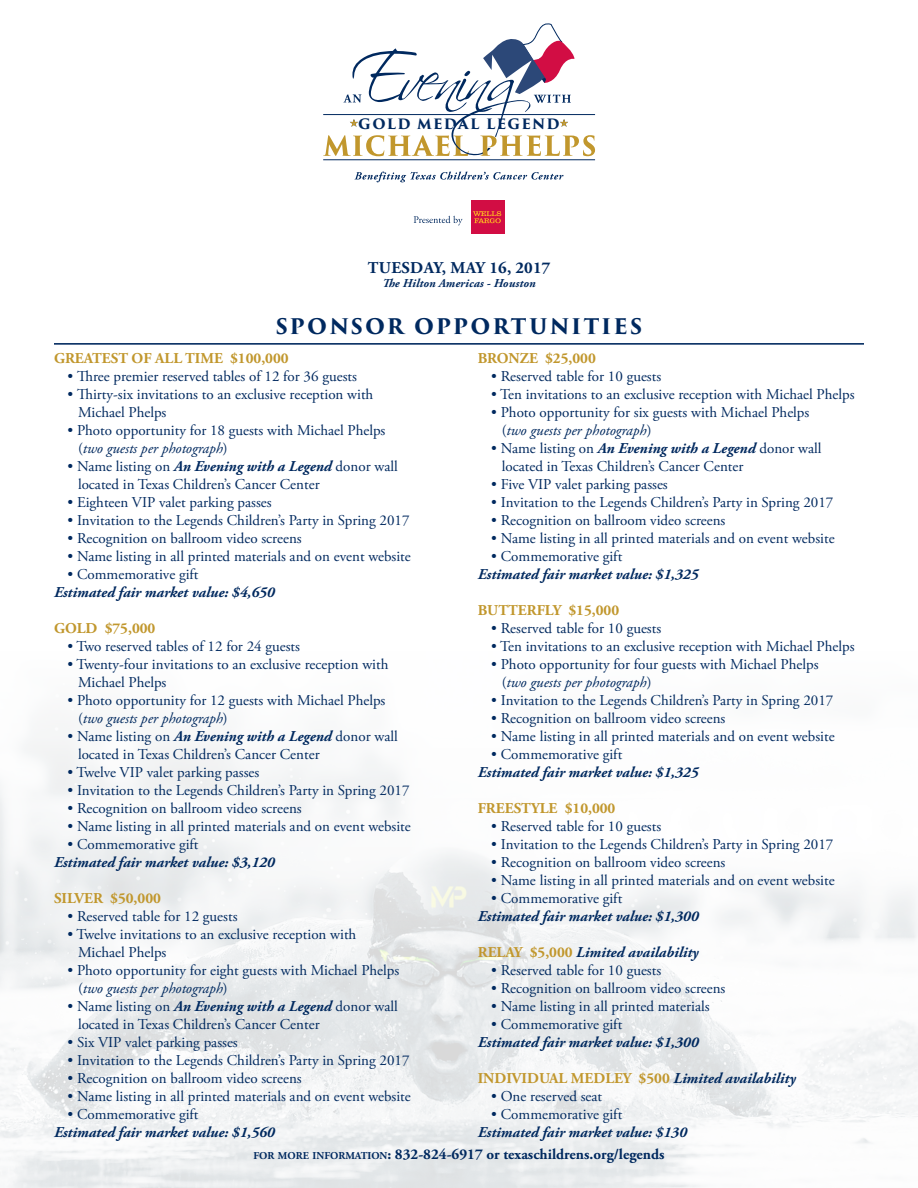
<style>
.page{position:relative;width:918px;height:1188px;background:#fff}
.page>*{position:absolute;margin:0;border:0;box-sizing:border-box;transform-origin:0 0}
.t1{font:700 21px "Trajan Pro 3";letter-spacing:.095em;color:#00295f}
.t2{font:700 16.5px "Adobe Garamond Pro";letter-spacing:.015em;color:#00295f}
.t3{font:15px "Adobe Garamond Pro";color:#00295f}
.t4{font:italic 700 15px "Adobe Garamond Pro";color:#00295f}
.t5{font:700 15px "Adobe Garamond Pro";color:#c1972d}
.t6{font:italic 15px "Adobe Garamond Pro";color:#00295f}
.t7{font:700 15px "Adobe Garamond Pro";color:#00295f}
.t8{font:700 13.95px "Trajan Pro 3";letter-spacing:.085em;color:#00295f}
.t9{font:italic 700 12px "Adobe Garamond Pro";letter-spacing:.01em;color:#00295f}
.s1{font-style:normal}
.s2{font-weight:700;font-style:italic}
.s3{font-style:normal;color:#c1972d}
.s4{font-style:italic;color:#00295f}
.s5{font-size:10.5px}
.s6{font-style:inherit}
</style>
<div class="page">
<svg style="left:0;top:675px;width:918px;height:466px"></svg>
<hr style="left:54px;top:343px;width:810px;height:1px;background:#00295f">
<hr style="left:54px;top:344px;width:810px;height:1px;background:#00295f">
<hr style="left:323px;top:159px;width:272px;height:1px;background:#00295f">
<svg style="left:323px;top:23px;width:272px;height:133px"></svg>
<svg style="left:354px;top:172px;width:209px;height:10px"></svg>
<div style="left:471px;top:201px;width:33px;height:33px;background:#d20d44"></div>
<svg style="left:473px;top:211px;width:28px;height:12px"></svg>
<svg style="left:414px;top:216px;width:49px;height:9px"></svg>
<p class="t8" style="left:358px;top:113px;width:203px">GOLD MEDAL LEGEND</p>
<p class="t2" style="left:368px;top:258px;width:184px">TUESDAY, MAY 16, 2017</p>
<p class="t9" style="left:382px;top:277px;width:155px">The Hilton Americas - Houston</p>
<p class="t1" style="left:276px;top:311px;width:368px">SPONSOR OPPORTUNITIES</p>
<p class="t5" style="left:54px;top:350px;width:236px">GREATEST OF ALL TIME $100,000</p>
<p class="t3" style="left:68px;top:367px;width:291px">• Three premier reserved tables of 12 for 36 guests</p>
<p class="t3" style="left:68px;top:385px;width:307px">• Thirty-six invitations to an exclusive reception with</p>
<p class="t3" style="left:78px;top:403px;width:90px">Michael Phelps</p>
<p class="t3" style="left:68px;top:421px;width:320px">• Photo opportunity for 18 guests with Michael Phelps</p>
<p class="t6" style="left:78px;top:439px;width:151px"><span class="s1">(</span>two guests per photograph<span class="s1">)</span></p>
<p class="t3" style="left:68px;top:457px;width:332px">• Name listing on <span class="s2">An Evening with a Legend</span> donor wall</p>
<p class="t3" style="left:78px;top:475px;width:243px">located in Texas Children’s Cancer Center</p>
<p class="t3" style="left:68px;top:493px;width:206px">• Eighteen VIP valet parking passes</p>
<p class="t3" style="left:68px;top:511px;width:344px">• Invitation to the Legends Children’s Party in Spring 2017</p>
<p class="t3" style="left:68px;top:529px;width:236px">• Recognition on ballroom video screens</p>
<p class="t3" style="left:68px;top:547px;width:345px">• Name listing in all printed materials and on event website</p>
<p class="t3" style="left:68px;top:565px;width:133px">• Commemorative gift</p>
<p class="t4" style="left:54px;top:584px;width:222px">Estimated fair market value: $4,650</p>
<p class="t5" style="left:54px;top:620px;width:103px">GOLD $75,000</p>
<p class="t3" style="left:68px;top:637px;width:234px">• Two reserved tables of 12 for 24 guests</p>
<p class="t3" style="left:68px;top:655px;width:322px">• Twenty-four invitations to an exclusive reception with</p>
<p class="t3" style="left:78px;top:673px;width:90px">Michael Phelps</p>
<p class="t3" style="left:68px;top:691px;width:320px">• Photo opportunity for 12 guests with Michael Phelps</p>
<p class="t6" style="left:78px;top:709px;width:151px"><span class="s1">(</span>two guests per photograph<span class="s1">)</span></p>
<p class="t3" style="left:68px;top:727px;width:332px">• Name listing on <span class="s2">An Evening with a Legend</span> donor wall</p>
<p class="t3" style="left:78px;top:745px;width:243px">located in Texas Children’s Cancer Center</p>
<p class="t3" style="left:68px;top:763px;width:193px">• Twelve VIP valet parking passes</p>
<p class="t3" style="left:68px;top:781px;width:344px">• Invitation to the Legends Children’s Party in Spring 2017</p>
<p class="t3" style="left:68px;top:799px;width:236px">• Recognition on ballroom video screens</p>
<p class="t3" style="left:68px;top:817px;width:345px">• Name listing in all printed materials and on event website</p>
<p class="t3" style="left:68px;top:835px;width:133px">• Commemorative gift</p>
<p class="t4" style="left:54px;top:854px;width:222px">Estimated fair market value: $3,120</p>
<p class="t5" style="left:54px;top:890px;width:108px">SILVER $50,000</p>
<p class="t3" style="left:68px;top:907px;width:172px">• Reserved table for 12 guests</p>
<p class="t3" style="left:68px;top:925px;width:290px">• Twelve invitations to an exclusive reception with</p>
<p class="t3" style="left:78px;top:943px;width:90px">Michael Phelps</p>
<p class="t3" style="left:68px;top:961px;width:333px">• Photo opportunity for eight guests with Michael Phelps</p>
<p class="t6" style="left:78px;top:979px;width:151px"><span class="s1">(</span>two guests per photograph<span class="s1">)</span></p>
<p class="t3" style="left:68px;top:997px;width:332px">• Name listing on <span class="s2">An Evening with a Legend</span> donor wall</p>
<p class="t3" style="left:78px;top:1015px;width:243px">located in Texas Children’s Cancer Center</p>
<p class="t3" style="left:68px;top:1033px;width:172px">• Six VIP valet parking passes</p>
<p class="t3" style="left:68px;top:1051px;width:344px">• Invitation to the Legends Children’s Party in Spring 2017</p>
<p class="t3" style="left:68px;top:1069px;width:236px">• Recognition on ballroom video screens</p>
<p class="t3" style="left:68px;top:1087px;width:345px">• Name listing in all printed materials and on event website</p>
<p class="t3" style="left:68px;top:1105px;width:133px">• Commemorative gift</p>
<p class="t4" style="left:54px;top:1124px;width:222px">Estimated fair market value: $1,560</p>
<p class="t5" style="left:478px;top:350px;width:120px">BRONZE $25,000</p>
<p class="t3" style="left:491px;top:367px;width:172px">• Reserved table for 10 guests</p>
<p class="t3" style="left:491px;top:385px;width:365px">• Ten invitations to an exclusive reception with Michael Phelps</p>
<p class="t3" style="left:491px;top:403px;width:320px">• Photo opportunity for six guests with Michael Phelps</p>
<p class="t6" style="left:502px;top:421px;width:151px"><span class="s1">(</span>two guests per photograph<span class="s1">)</span></p>
<p class="t3" style="left:491px;top:439px;width:332px">• Name listing on <span class="s2">An Evening with a Legend</span> donor wall</p>
<p class="t3" style="left:502px;top:457px;width:243px">located in Texas Children’s Cancer Center</p>
<p class="t3" style="left:491px;top:475px;width:178px">• Five VIP valet parking passes</p>
<p class="t3" style="left:491px;top:493px;width:344px">• Invitation to the Legends Children’s Party in Spring 2017</p>
<p class="t3" style="left:491px;top:511px;width:236px">• Recognition on ballroom video screens</p>
<p class="t3" style="left:491px;top:529px;width:345px">• Name listing in all printed materials and on event website</p>
<p class="t3" style="left:491px;top:547px;width:133px">• Commemorative gift</p>
<p class="t4" style="left:478px;top:566px;width:222px">Estimated fair market value: $1,325</p>
<p class="t5" style="left:478px;top:602px;width:143px">BUTTERFLY $15,000</p>
<p class="t3" style="left:491px;top:619px;width:172px">• Reserved table for 10 guests</p>
<p class="t3" style="left:491px;top:637px;width:365px">• Ten invitations to an exclusive reception with Michael Phelps</p>
<p class="t3" style="left:491px;top:655px;width:329px">• Photo opportunity for four guests with Michael Phelps</p>
<p class="t6" style="left:502px;top:673px;width:151px"><span class="s1">(</span>two guests per photograph<span class="s1">)</span></p>
<p class="t3" style="left:491px;top:691px;width:344px">• Invitation to the Legends Children’s Party in Spring 2017</p>
<p class="t3" style="left:491px;top:709px;width:236px">• Recognition on ballroom video screens</p>
<p class="t3" style="left:491px;top:727px;width:345px">• Name listing in all printed materials and on event website</p>
<p class="t3" style="left:491px;top:745px;width:133px">• Commemorative gift</p>
<p class="t4" style="left:478px;top:764px;width:222px">Estimated fair market value: $1,325</p>
<p class="t5" style="left:478px;top:800px;width:139px">FREESTYLE $10,000</p>
<p class="t3" style="left:491px;top:817px;width:172px">• Reserved table for 10 guests</p>
<p class="t3" style="left:491px;top:835px;width:344px">• Invitation to the Legends Children’s Party in Spring 2017</p>
<p class="t3" style="left:491px;top:853px;width:236px">• Recognition on ballroom video screens</p>
<p class="t3" style="left:491px;top:871px;width:345px">• Name listing in all printed materials and on event website</p>
<p class="t3" style="left:491px;top:889px;width:133px">• Commemorative gift</p>
<p class="t4" style="left:478px;top:908px;width:222px">Estimated fair market value: $1,300</p>
<p class="t4" style="left:478px;top:944px;width:222px"><span class="s3">RELAY $5,000</span> Limited availability</p>
<p class="t3" style="left:491px;top:961px;width:172px">• Reserved table for 10 guests</p>
<p class="t3" style="left:491px;top:979px;width:236px">• Recognition on ballroom video screens</p>
<p class="t3" style="left:491px;top:997px;width:220px">• Name listing in all printed materials</p>
<p class="t3" style="left:491px;top:1015px;width:133px">• Commemorative gift</p>
<p class="t4" style="left:478px;top:1034px;width:222px">Estimated fair market value: $1,300</p>
<p class="t5" style="left:478px;top:1070px;width:320px">INDIVIDUAL MEDLEY $500 <span class="s4">Limited availability</span></p>
<p class="t3" style="left:491px;top:1087px;width:112px">• One reserved seat</p>
<p class="t3" style="left:491px;top:1105px;width:133px">• Commemorative gift</p>
<p class="t4" style="left:478px;top:1124px;width:211px">Estimated fair market value: $130</p>
<p class="t7" style="left:253px;top:1146px;width:413px"><span class="s5">FOR MORE INFORMATION</span><span class="s6">:</span> 832-824-6917 or texaschildrens.org/legends</p>
</div>
